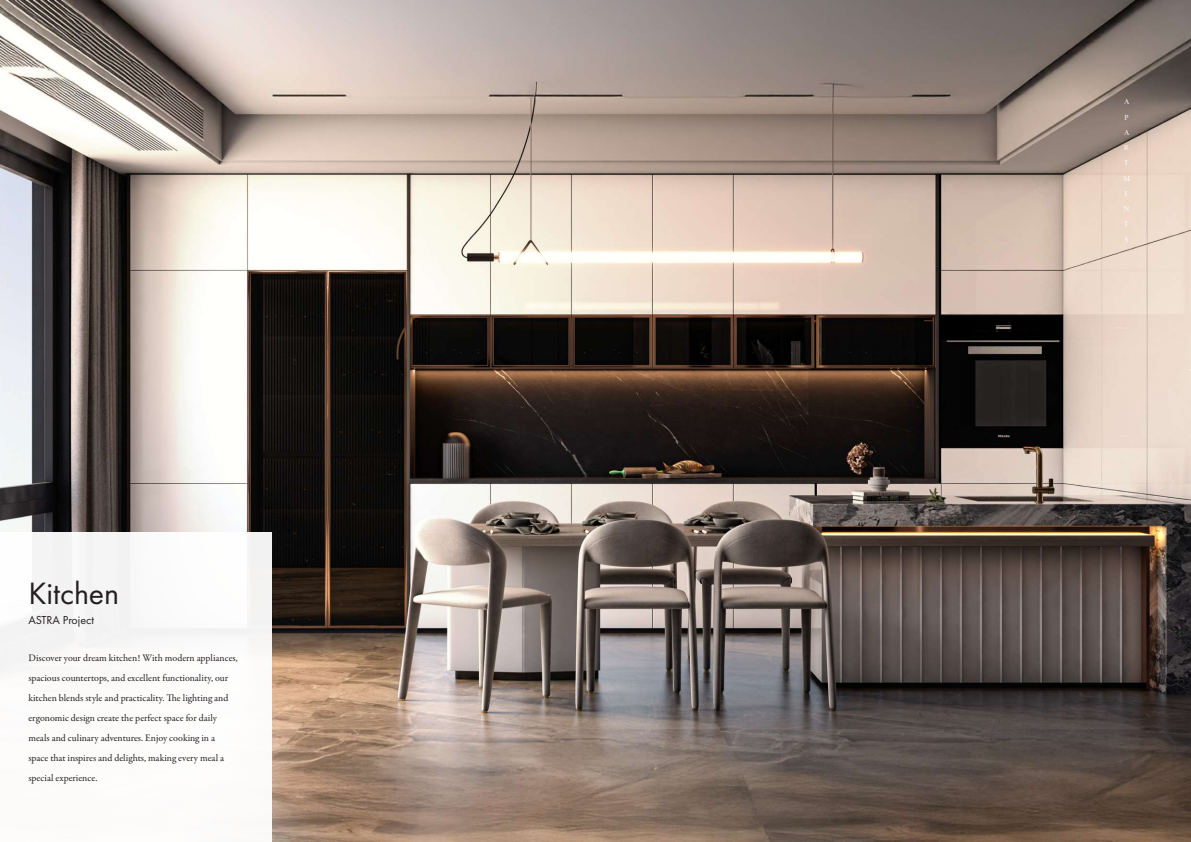
<style>
.page{position:relative;width:1191px;height:842px;background:#fff}
.page>*{position:absolute;margin:0;border:0;box-sizing:border-box;transform-origin:0 0}
.t1{font:32px "Futura PT";color:#231f20}
.t2{font:12px "Futura PT";color:#231f20}
.t3{font:10px/20px "Garamond Premr Pro";color:#231f20}
.t4{font:8px/15.3px "Garamond Premr Pro Med Disp";color:#fff}
</style>
<div class="page">
<img style="left:0;top:0;width:1191px;height:842px">
<div style="left:0;top:533px;width:272px;height:309px;background:#fff"></div>
<h1 class="t1" style="left:28px;top:575px;width:92px">Kitchen</h1>
<p class="t2" style="left:28px;top:613px;width:67px">ASTRA Project</p>
<p class="t3" style="left:28px;top:648px;width:211px">Discover your dream kitchen! With modern appliances, spacious countertops, and excellent functionality, our kitchen blends style and practicality. The lighting and ergonomic design create the perfect space for daily meals and culinary adventures. Enjoy cooking in a<br>space that inspires and delights, making every meal a special experience.</p>
<p class="t4" style="left:1123px;top:94px;width:8px">A<br>P<br>A<br>R<br>T<br>M<br>E<br>N<br>T<br>S</p>
</div>
